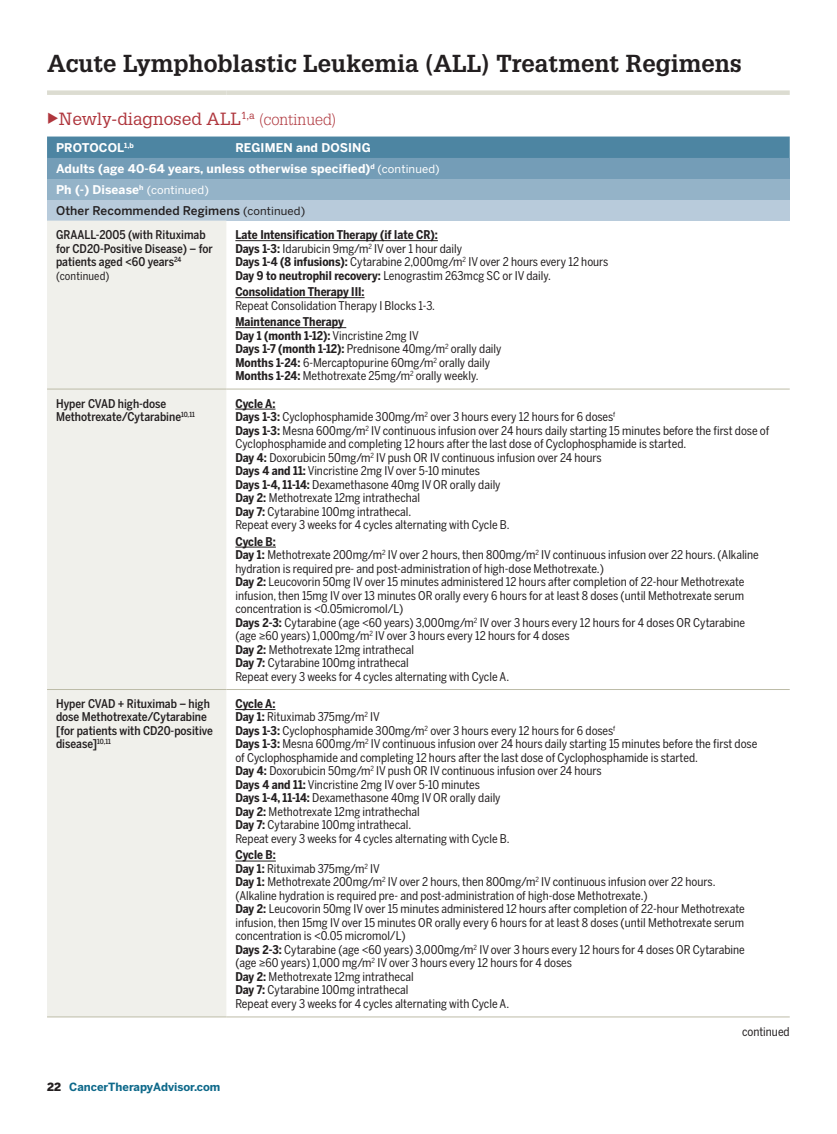
<style>
.page{position:relative;width:837px;height:1134px;background:#fff}
.page>*{position:absolute;margin:0;border:0;box-sizing:border-box;transform-origin:0 0}
.t1{font:700 24px "Glypha LT Std";color:#231f20}
.subhead{font:17.25px "Glypha LT Std";color:#af363d}
.text{font:12px/13.5px "Benton Sans Cond";color:#231f20}
.drug-name{font:500 12px/13.5px "Benton Sans Cond";color:#231f20}
.label1{font:700 12px "Benton Sans";letter-spacing:.01em;color:#fff}
.bold-underline{font:700 12px "Benton Sans Cond";color:#231f20}
.label2{font:500 12px "Benton Sans";letter-spacing:.01em;color:#231f20}
.text-2{font:700 12px "Benton Sans Cond";color:#231f20}
.t2{font:700 11.25px "Benton Sans";color:#0e698a}
.drug-name-2{font:11.25px "Benton Sans Cond";letter-spacing:.01em;color:#231f20}
.s1{font-weight:300;font-size:15.75px}
.s2{font-weight:400;font-size:11.25px}
.s3{font-weight:700}
.s4{font-weight:400}
.s5{font-weight:900;color:#231f20}
</style>
<div class="page">
<div style="left:47px;top:137px;width:743px;height:21px;background:#4d85a2"></div>
<div style="left:47px;top:158px;width:743px;height:21px;background:#749db7"></div>
<div style="left:47px;top:179px;width:743px;height:21px;background:#94b3c8"></div>
<div style="left:47px;top:200px;width:743px;height:21px;background:#b8cbdb"></div>
<div style="left:47px;top:221px;width:179px;height:796px;background:#f0f0eb"></div>
<hr style="left:47px;top:389px;width:179px;height:1px;background:#bdbca8">
<hr style="left:226px;top:389px;width:564px;height:1px;background:#bdbca8">
<hr style="left:47px;top:689px;width:179px;height:1px;background:#bdbca8">
<hr style="left:226px;top:689px;width:564px;height:1px;background:#bdbca8">
<hr style="left:47px;top:1017px;width:179px;height:1px;background:#bdbca8">
<hr style="left:226px;top:1017px;width:564px;height:1px;background:#bdbca8">
<div style="left:47px;top:90px;width:179px;height:5px;background:#dcdcd1"></div>
<div style="left:226px;top:90px;width:564px;height:5px;background:#dcdcd1"></div>
<hr style="left:235px;top:240px;width:203px;height:1px;background:#231f20">
<hr style="left:235px;top:297px;width:130px;height:1px;background:#231f20">
<hr style="left:235px;top:327px;width:111px;height:1px;background:#231f20">
<hr style="left:235px;top:409px;width:40px;height:1px;background:#231f20">
<hr style="left:235px;top:547px;width:41px;height:1px;background:#231f20">
<hr style="left:235px;top:709px;width:40px;height:1px;background:#231f20">
<hr style="left:235px;top:861px;width:41px;height:1px;background:#231f20">
<p class="t1" style="left:47px;top:49px;width:696px">Acute Lymphoblastic Leukemia (ALL) Treatment Regimens</p>
<p class="subhead" style="left:47px;top:108px;width:291px">◆Newly-diagnosed ALL<sup>1,a</sup> <span class="s1">(continued)</span></p>
<p class="label1" style="left:56px;top:140px;width:79px">PROTOCOL<sup>1,b</sup></p>
<p class="label1" style="left:235px;top:140px;width:137px">REGIMEN and DOSING</p>
<p class="label1" style="left:56px;top:161px;width:385px">Adults (age 40-64 years, unless otherwise specified)<sup>d</sup> <span class="s2">(continued)</span></p>
<p class="label1" style="left:56px;top:182px;width:154px">Ph (-) Disease<sup>h</sup> <span class="s2">(continued)</span></p>
<p class="label2" style="left:56px;top:203px;width:251px">Other Recommended Regimens <span class="s2">(continued)</span></p>
<p class="drug-name" style="left:56px;top:228px;width:158px">GRAALL-2005 (with Rituximab for CD20-Positive Disease) – for patients aged &lt;60 years<sup>24</sup></p>
<p class="drug-name-2" style="left:56px;top:269px;width:55px">(continued)</p>
<p class="bold-underline" style="left:235px;top:228px;width:204px">Late Intensification Therapy (if late CR):</p>
<p class="text" style="left:235px;top:241px;width:228px"><span class="s3">Days 1-3:</span> Idarubicin 9mg/m<sup>2</sup> IV over 1 hour daily</p>
<p class="text" style="left:235px;top:255px;width:375px"><span class="s3">Days 1-4 (8 infusions):</span> Cytarabine 2,000mg/m<sup>2</sup> IV over 2 hours every 12 hours</p>
<p class="text" style="left:235px;top:268px;width:317px"><span class="s3">Day 9 to neutrophil recovery:</span> Lenograstim 263mcg SC or IV daily.</p>
<p class="bold-underline" style="left:235px;top:285px;width:131px">Consolidation Therapy III:</p>
<p class="text" style="left:235px;top:298px;width:201px">Repeat Consolidation Therapy I Blocks 1-3.</p>
<p class="bold-underline" style="left:235px;top:315px;width:110px">Maintenance Therapy</p>
<p class="text-2" style="left:235px;top:328px;width:185px">Day 1 (month 1-12): <span class="s4">Vincristine 2mg IV</span></p>
<p class="text" style="left:235px;top:342px;width:268px"><span class="s3">Days 1-7 (month 1-12):</span> Prednisone 40mg/m<sup>2</sup> orally daily</p>
<p class="text" style="left:235px;top:355px;width:256px"><span class="s3">Months 1-24:</span> 6-Mercaptopurine 60mg/m<sup>2</sup> orally daily</p>
<p class="text" style="left:235px;top:369px;width:245px"><span class="s3">Months 1-24:</span> Methotrexate 25mg/m<sup>2</sup> orally weekly.</p>
<p class="drug-name" style="left:56px;top:396px;width:140px">Hyper CVAD high-dose<br>Methotrexate/Cytarabine<sup>10,11</sup></p>
<p class="bold-underline" style="left:235px;top:396px;width:42px">Cycle A:</p>
<p class="text" style="left:235px;top:410px;width:381px"><span class="s3">Days 1-3:</span> Cyclophosphamide 300mg/m<sup>2</sup> over 3 hours every 12 hours for 6 doses<sup>f</sup></p>
<p class="text" style="left:235px;top:423px;width:535px"><span class="s3">Days 1-3:</span> Mesna 600mg/m<sup>2</sup> IV continuous infusion over 24 hours daily starting 15 minutes before the first dose of<br>Cyclophosphamide and completing 12 hours after the last dose of Cyclophosphamide is started.</p>
<p class="text" style="left:235px;top:450px;width:368px"><span class="s3">Day 4:</span> Doxorubicin 50mg/m<sup>2</sup> IV push OR IV continuous infusion over 24 hours</p>
<p class="text" style="left:235px;top:464px;width:246px"><span class="s3">Days 4 and 11:</span> Vincristine 2mg IV over 5-10 minutes</p>
<p class="text" style="left:235px;top:477px;width:267px"><span class="s3">Days 1-4, 11-14:</span> Dexamethasone 40mg IV OR orally daily</p>
<p class="text" style="left:235px;top:491px;width:186px"><span class="s3">Day 2:</span> Methotrexate 12mg intrathechal</p>
<p class="text" style="left:235px;top:504px;width:177px"><span class="s3">Day 7:</span> Cytarabine 100mg intrathecal.</p>
<p class="text" style="left:235px;top:518px;width:276px">Repeat every 3 weeks for 4 cycles alternating with Cycle B.</p>
<p class="bold-underline" style="left:235px;top:534px;width:42px">Cycle B:</p>
<p class="text" style="left:235px;top:548px;width:525px"><span class="s3">Day 1:</span> Methotrexate 200mg/m<sup>2</sup> IV over 2 hours, then 800mg/m<sup>2</sup> IV continuous infusion over 22 hours. (Alkaline hydration is required pre- and post-administration of high-dose Methotrexate.)</p>
<p class="text" style="left:235px;top:575px;width:511px;text-align:justify"><span class="s3">Day 2:</span> Leucovorin 50mg IV over 15 minutes administered 12 hours after completion of 22-hour Methotrexate infusion, then 15mg IV over 13 minutes OR orally every 6 hours for at least 8 doses (until Methotrexate serum concentration is &lt;0.05micromol/L)</p>
<p class="text" style="left:235px;top:615px;width:511px"><span class="s3">Days 2-3:</span> Cytarabine (age &lt;60 years) 3,000mg/m<sup>2</sup> IV over 3 hours every 12 hours for 4 doses OR Cytarabine (age ≥60 years) 1,000mg/m<sup>2</sup> IV over 3 hours every 12 hours for 4 doses</p>
<p class="text" style="left:235px;top:642px;width:180px"><span class="s3">Day 2:</span> Methotrexate 12mg intrathecal</p>
<p class="text" style="left:235px;top:656px;width:175px"><span class="s3">Day 7:</span> Cytarabine 100mg intrathecal</p>
<p class="text" style="left:235px;top:669px;width:275px">Repeat every 3 weeks for 4 cycles alternating with Cycle A.</p>
<p class="drug-name" style="left:56px;top:697px;width:155px">Hyper CVAD + Rituximab – high dose Methotrexate/Cytarabine</p>
<p class="drug-name" style="left:56px;top:724px;width:158px">[for patients with CD20-positive disease]<sup>10,11</sup></p>
<p class="bold-underline" style="left:235px;top:697px;width:42px">Cycle A:</p>
<p class="text" style="left:235px;top:710px;width:146px"><span class="s3">Day 1:</span> Rituximab 375mg/m<sup>2</sup> IV</p>
<p class="text" style="left:235px;top:724px;width:381px"><span class="s3">Days 1-3:</span> Cyclophosphamide 300mg/m<sup>2</sup> over 3 hours every 12 hours for 6 doses<sup>f</sup></p>
<p class="text" style="left:235px;top:737px;width:523px"><span class="s3">Days 1-3:</span> Mesna 600mg/m<sup>2</sup> IV continuous infusion over 24 hours daily starting 15 minutes before the first dose of Cyclophosphamide and completing 12 hours after the last dose of Cyclophosphamide is started.</p>
<p class="text" style="left:235px;top:764px;width:368px"><span class="s3">Day 4:</span> Doxorubicin 50mg/m<sup>2</sup> IV push OR IV continuous infusion over 24 hours</p>
<p class="text" style="left:235px;top:778px;width:246px"><span class="s3">Days 4 and 11:</span> Vincristine 2mg IV over 5-10 minutes</p>
<p class="text" style="left:235px;top:791px;width:267px"><span class="s3">Days 1-4, 11-14:</span> Dexamethasone 40mg IV OR orally daily</p>
<p class="text" style="left:235px;top:805px;width:186px"><span class="s3">Day 2:</span> Methotrexate 12mg intrathechal</p>
<p class="text" style="left:235px;top:818px;width:177px"><span class="s3">Day 7:</span> Cytarabine 100mg intrathecal.</p>
<p class="text" style="left:235px;top:832px;width:276px">Repeat every 3 weeks for 4 cycles alternating with Cycle B.</p>
<p class="bold-underline" style="left:235px;top:848px;width:42px">Cycle B:</p>
<p class="text" style="left:235px;top:862px;width:146px"><span class="s3">Day 1:</span> Rituximab 375mg/m<sup>2</sup> IV</p>
<p class="text" style="left:235px;top:875px;width:482px"><span class="s3">Day 1:</span> Methotrexate 200mg/m<sup>2</sup> IV over 2 hours, then 800mg/m<sup>2</sup> IV continuous infusion over 22 hours. (Alkaline hydration is required pre- and post-administration of high-dose Methotrexate.)</p>
<p class="text" style="left:235px;top:902px;width:511px;text-align:justify"><span class="s3">Day 2:</span> Leucovorin 50mg IV over 15 minutes administered 12 hours after completion of 22-hour Methotrexate infusion, then 15mg IV over 15 minutes OR orally every 6 hours for at least 8 doses (until Methotrexate serum concentration is &lt;0.05 micromol/L)</p>
<p class="text" style="left:235px;top:943px;width:511px"><span class="s3">Days 2-3:</span> Cytarabine (age &lt;60 years) 3,000mg/m<sup>2</sup> IV over 3 hours every 12 hours for 4 doses OR Cytarabine (age ≥60 years) 1,000 mg/m<sup>2</sup> IV over 3 hours every 12 hours for 4 doses</p>
<p class="text" style="left:235px;top:970px;width:180px"><span class="s3">Day 2:</span> Methotrexate 12mg intrathecal</p>
<p class="text" style="left:235px;top:983px;width:175px"><span class="s3">Day 7:</span> Cytarabine 100mg intrathecal</p>
<p class="text" style="left:235px;top:997px;width:275px">Repeat every 3 weeks for 4 cycles alternating with Cycle A.</p>
<p class="text" style="left:742px;top:1025px;width:49px">continued</p>
<p class="t2" style="left:47px;top:1080px;width:175px"><span class="s5">22</span> CancerTherapyAdvisor.com</p>
</div>
